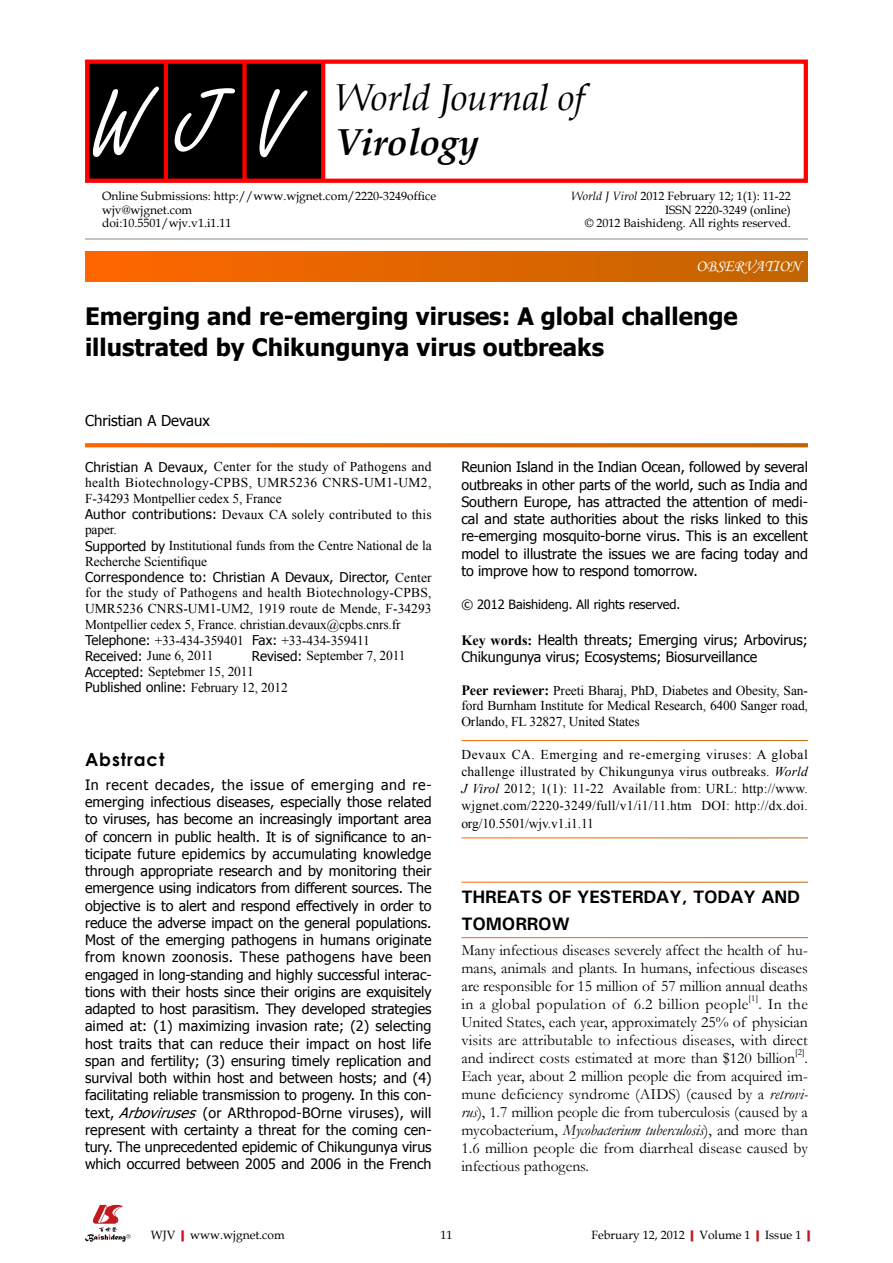
<style>
.page{position:relative;width:893px;height:1263px;background:#fff}
.page>*{position:absolute;margin:0;border:0;box-sizing:border-box;transform-origin:0 0}
.t1{font:97.5px "Freestyle Script";color:#fff}
.t2{font:italic 37.5px "Book Antiqua";letter-spacing:-.01em;color:#000}
.t3{font:italic 700 37.5px "Book Antiqua";letter-spacing:-.01em;color:#000}
.t4{font:700 24px/31.5px "Tahoma";color:#000}
.t5{font:700 18px/27px "Univers";letter-spacing:-.01em;color:#000}
.t6{font:700 18px "Century Gothic";letter-spacing:.05em;color:#000}
.t7{font:16.5px "Monotype Corsiva";color:#fff}
.t8{font:15.75px/18px "Garamond";letter-spacing:-.005em;color:#000;text-align:justify}
.t9{font:15px "Tahoma";color:#000}
.t10{font:14.25px/17.2px "Tahoma";letter-spacing:-.005em;color:#000;text-align:justify}
.t11{font:13.5px/15.8px "Times New Roman";letter-spacing:-.01em;color:#000}
.t12{font:13.5px "Tahoma";letter-spacing:.005em;color:#000}
.t13{font:12.75px "Tahoma";letter-spacing:-.005em;color:#000}
.t14{font:12px/13.5px "Book Antiqua";color:#000}
.t15{font:9.15px "Garamond";color:#000}
.s1{font-style:italic}
.s2{font-family:"Tahoma"}
.s3{font-family:"Times New Roman"}
.s4{font-family:"Times New Roman";font-weight:700}
.s5{font-weight:700;font-size:14.25px}
.s6{font-weight:700;color:#c01920}
</style>
<div class="page">
<hr style="left:85px;top:239px;width:723px;height:1px;background:#898989">
<div style="left:87px;top:61px;width:236px;height:121px;background:#000"></div>
<hr style="left:164px;top:61px;width:4px;height:121px;background:#f00">
<div style="left:242px;top:61px;width:5px;height:121px;background:#f00"></div>
<hr style="left:321px;top:61px;width:4px;height:121px;background:#f00">
<div style="left:85px;top:60px;width:723px;height:123px;border:4px solid #f00"></div>
<div style="left:85px;top:252px;width:723px;height:29px;background:linear-gradient(to right,#f60,#c16500)"></div>
<svg style="left:85px;top:443px;width:723px;height:4px;background:#e16a09"></svg>
<svg style="left:85px;top:1205px;width:46px;height:37px"></svg>
<h1 class="t1" style="left:91px;top:71px;width:205px">WJV</h1>
<h2 class="t2" style="left:336px;top:71px;width:250px">World Journal of</h2>
<h2 class="t3" style="left:336px;top:116px;width:145px">Virology</h2>
<p class="t14" style="left:102px;top:189px;width:336px">Online Submissions: http://www.wjgnet.com/2220-3249office wjv@wjgnet.com<br>doi:10.5501/wjv.v1.i1.11</p>
<p class="t14" style="left:571px;top:189px;width:221px;text-align:right"><span class="s1">World J Virol</span> 2012 February 12; 1(1): 11-22<br>ISSN 2220-3249 (online)<br>© 2012 Baishideng. All rights reserved.</p>
<p class="t7" style="left:696px;top:256px;width:106px">OBSERVATION</p>
<h3 class="t4" style="left:85px;top:298px;width:654px">Emerging and re-emerging viruses: A global challenge illustrated by Chikungunya virus outbreaks</h3>
<p class="t9" style="left:85px;top:410px;width:126px">Christian A Devaux</p>
<p class="t11" style="left:85px;top:459px;width:348px"><span class="s2">Christian A Devaux,</span> Center for the study of Pathogens and health Biotechnology-CPBS, UMR5236 CNRS-UM1-UM2, F-34293 Montpellier cedex 5, France<br><span class="s2">Author contributions:</span> Devaux CA solely contributed to this paper.<br><span class="s2">Supported by</span> Institutional funds from the Centre National de la Recherche Scientifique</p>
<p class="t12" style="left:85px;top:568px;width:348px">Correspondence to: Christian A Devaux, Director, <span class="s3">Center</span></p>
<p class="t11" style="left:85px;top:585px;width:348px">for the study of Pathogens and health Biotechnology-CPBS, UMR5236 CNRS-UM1-UM2, 1919 route de Mende, F-34293<br>Montpellier cedex 5, France. christian.devaux@cpbs.cnrs.fr <span class="s2">Telephone:</span> +33-434-359401 <span class="s2">Fax:</span> +33-434-359411<br><span class="s2">Received:</span> June 6, 2011</p>
<p class="t11" style="left:85px;top:648px;width:322px;text-indent:167px"><span class="s2">Revised:</span> September 7, 2011<br><span class="s2">Accepted:</span> Septebmer 15, 2011</p>
<p class="t12" style="left:85px;top:678px;width:204px">Published online: <span class="s3">February 12, 2012</span></p>
<p class="t6" style="left:85px;top:746px;width:81px">Abstract</p>
<p class="t10" style="left:85px;top:775px;width:348px">In recent decades, the issue of emerging and re&shy;emerging infectious diseases, especially those related to viruses, has become an increasingly important area of concern in public health. It is of significance to an&shy;ticipate future epidemics by accumulating knowledge through appropriate research and by monitoring their emergence using indicators from different sources. The objective is to alert and respond effectively in order to reduce the adverse impact on the general populations.<br>Most of the emerging pathogens in humans originate from known zoonosis. These pathogens have been engaged in long-standing and highly successful interac&shy;tions with their hosts since their origins are exquisitely adapted to host parasitism. They developed strategies aimed at: (1) maximizing invasion rate; (2) selecting host traits that can reduce their impact on host life span and fertility; (3) ensuring timely replication and survival both within host and between hosts; and (4) facilitating reliable transmission to progeny. In this con&shy;text, <span class="s1">Arboviruses</span> (or ARthropod-BOrne viruses), will represent with certainty a threat for the coming cen&shy;tury. The unprecedented epidemic of Chikungunya virus which occurred between 2005 and 2006 in the French</p>
<p class="t10" style="left:461px;top:458px;width:348px">Reunion Island in the Indian Ocean, followed by several outbreaks in other parts of the world, such as India and Southern Europe, has attracted the attention of medi&shy;cal and state authorities about the risks linked to this re-emerging mosquito-borne virus. This is an excellent model to illustrate the issues we are facing today and to improve how to respond tomorrow.</p>
<p class="t13" style="left:461px;top:596px;width:221px">© 2012 Baishideng. All rights reserved.</p>
<p class="t10" style="left:461px;top:630px;width:348px"><span class="s4">Key words:</span> Health threats; Emerging virus; Arbovirus;<br>Chikungunya virus; Ecosystems; Biosurveillance</p>
<p class="t11" style="left:461px;top:682px;width:348px;text-align:justify"><span class="s5">Peer reviewer:</span> Preeti Bharaj, PhD, Diabetes and Obesity, San&shy;ford Burnham Institute for Medical Research, 6400 Sanger road, Orlando, FL 32827, United States</p>
<p class="t11" style="left:461px;top:745px;width:348px;line-height:17.2px;text-align:justify">Devaux CA. Emerging and re-emerging viruses: A global challenge illustrated by Chikungunya virus outbreaks. <span class="s1">World J Virol</span> 2012; 1(1): 11-22 Available from: URL: http://www. wjgnet.com/2220-3249/full/v1/i1/11.htm DOI: http://dx.doi. org/10.5501/wjv.v1.i1.11</p>
<p class="t5" style="left:461px;top:883px;width:340px">THREATS OF YESTERDAY, TODAY AND<br>TOMORROW</p>
<p class="t8" style="left:461px;top:940px;width:348px">Many infectious diseases severely affect the health of hu&shy;mans, animals and plants. In humans, infectious diseases are responsible for 15 million of 57 million annual deaths in a global population of 6.2 billion people</p>
<p class="t15" style="left:749px;top:992px;width:11px">[1]</p>
<p class="t8" style="left:461px;top:994px;width:348px;text-indent:297px">. In the United States, each year, approximately 25% of physician visits are attributable to infectious diseases, with direct and indirect costs estimated at more than $120 billion</p>
<p class="t15" style="left:795px;top:1046px;width:11px">[2]</p>
<p class="t8" style="left:461px;top:1048px;width:348px;text-indent:343px">.<br>Each year, about 2 million people die from acquired im&shy;mune deficiency syndrome (AIDS) (caused by a <span class="s1">retrovi&shy;rus</span>), 1.7 million people die from tuberculosis (caused by a mycobacterium, <span class="s1">Mycobacterium tuberculosis</span>), and more than 1.6 million people die from diarrheal disease caused by infectious pathogens.</p>
<p class="t14" style="left:151px;top:1227px;width:135px">WJV<span class="s6">|</span>www.wjgnet.com</p>
<p class="t14" style="left:440px;top:1227px;width:13px">11</p>
<p class="t14" style="left:591px;top:1227px;width:226px">February 12, 2012<span class="s6">|</span>Volume 1<span class="s6">|</span>Issue 1<span class="s6">|</span></p>
</div>
